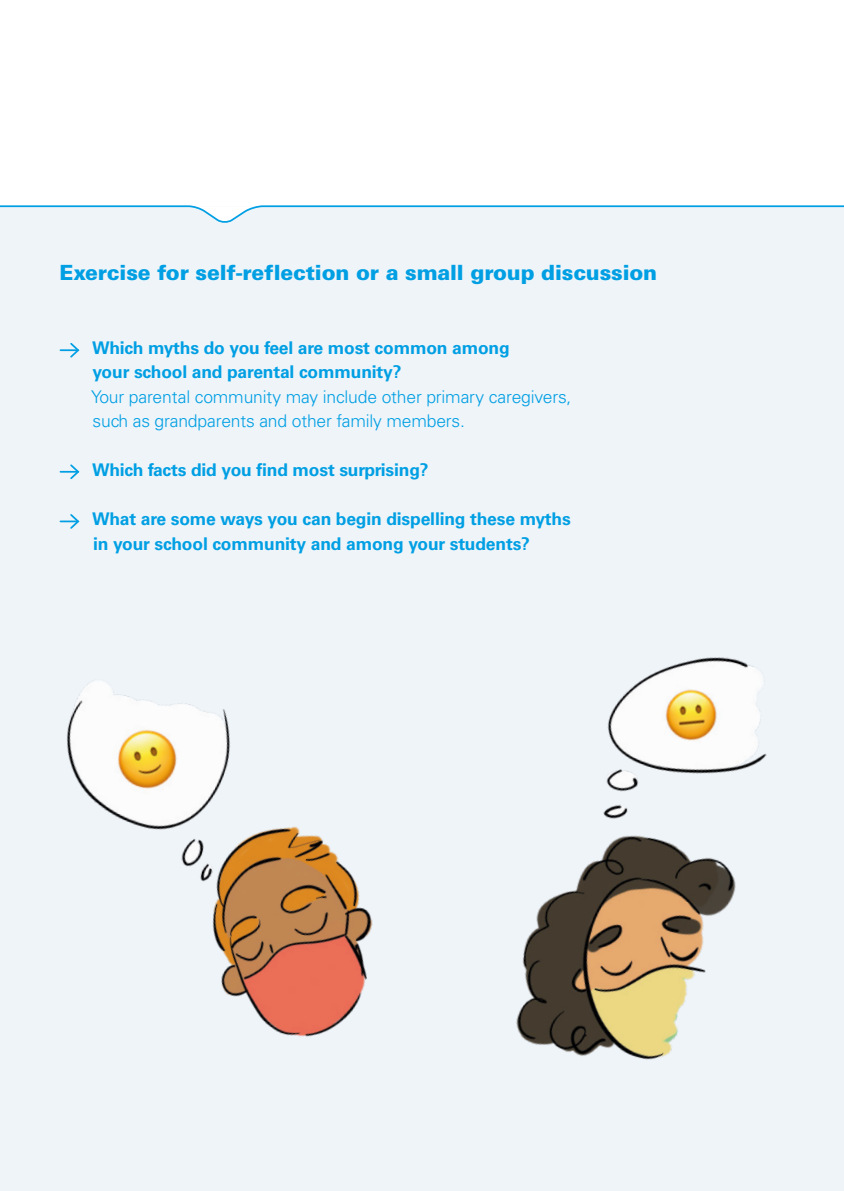
<style>
.page{position:relative;width:844px;height:1191px;background:#fff}
.page>*{position:absolute;margin:0;border:0;box-sizing:border-box;transform-origin:0 0}
.t1{font:900 21px "Univers";letter-spacing:-.01em;color:#009fe3}
.t2{font:700 17.5px/24.5px "Univers";letter-spacing:-.01em;color:#009fe3}
.t3{font:300 17.5px/24.5px "Univers";letter-spacing:-.01em;color:#009fe3}
</style>
<div class="page">
<div style="left:0;top:207px;width:843px;height:984px;background:#eff4f9"></div>
<svg style="left:0;top:205px;width:843px;height:18px"></svg>
<svg style="left:60px;top:343px;width:20px;height:15px"></svg>
<svg style="left:60px;top:464px;width:20px;height:15px"></svg>
<svg style="left:60px;top:514px;width:20px;height:15px"></svg>
<img style="left:66px;top:682px;width:307px;height:355px">
<img style="left:516px;top:657px;width:251px;height:403px">
<p class="t1" style="left:60px;top:259px;width:599px">Exercise for self-reflection or a small group discussion</p>
<p class="t2" style="left:92px;top:335px;width:419px">Which myths do you feel are most common among your school and parental community?</p>
<p class="t3" style="left:91px;top:384px;width:481px">Your parental community may include other primary caregivers, such as grandparents and other family members.</p>
<p class="t2" style="left:92px;top:458px;width:338px">Which facts did you find most surprising?</p>
<p class="t2" style="left:92px;top:507px;width:480px">What are some ways you can begin dispelling these myths in your school community and among your students?</p>
</div>
